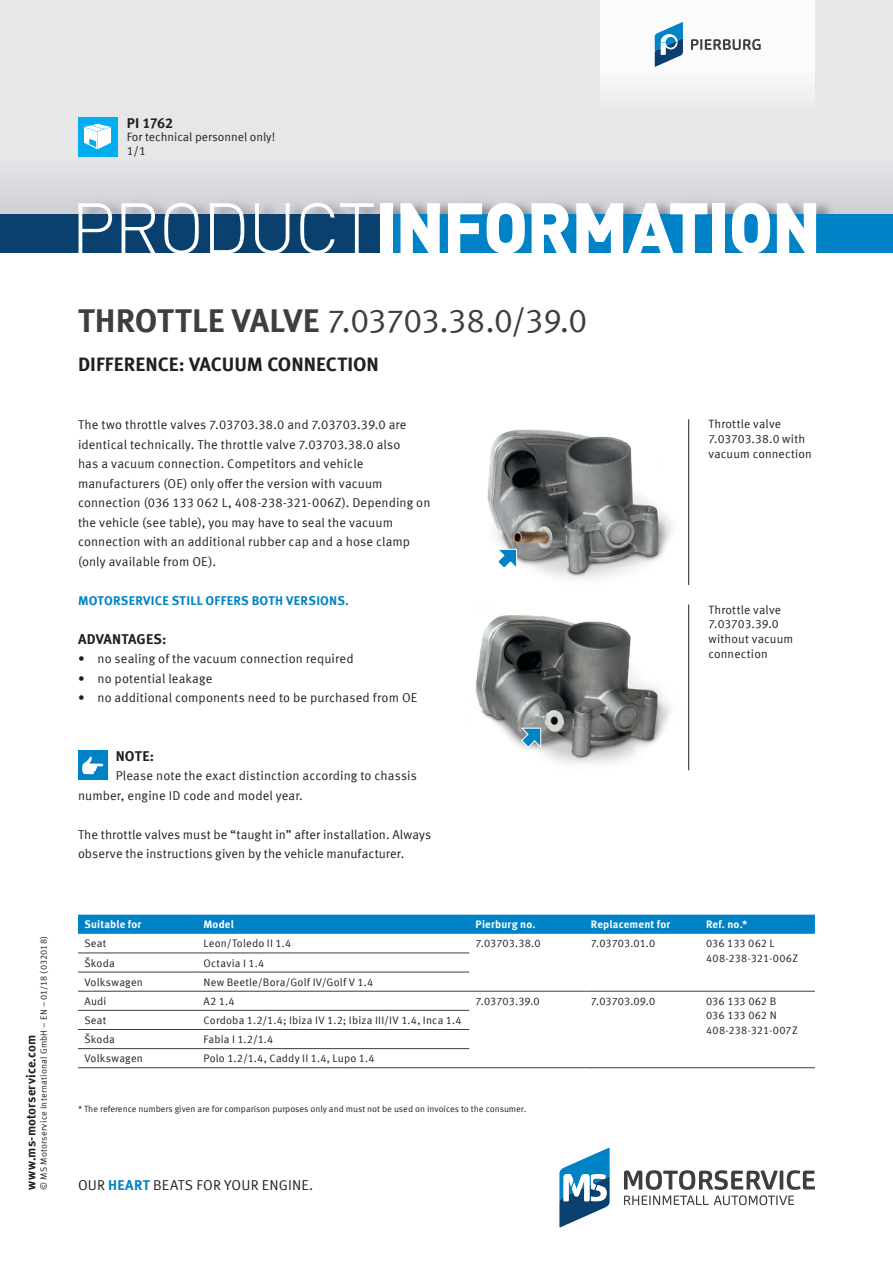
<style>
.page{position:relative;width:893px;height:1263px;background:#fff}
.page>*{position:absolute;margin:0;border:0;box-sizing:border-box;transform-origin:0 0}
.t1{font:900 70.5px "DIN Pro";letter-spacing:-.025em;color:#fff}
.t2{font:33px "Meta Offc Pro Norm";letter-spacing:-.03em;color:#3e3e3f}
.t3{font:700 19.5px "Meta Offc Pro";color:#231f20}
.t4{font:14.25px "Meta Offc Pro Norm";letter-spacing:.01em;color:#231f20}
.t5{font:700 14.25px "Meta Offc Pro";letter-spacing:.005em;color:#231f20}
.t6{font:12.75px/19.5px "Meta Offc Pro Norm";letter-spacing:.01em;color:#231f20}
.t7{font:700 12.75px "Meta Offc Pro";letter-spacing:.015em;color:#0082c7}
.t8{font:700 12.75px "Meta Offc Pro";letter-spacing:.01em;color:#231f20}
.t9{font:12px/14.7px "Meta Offc Pro Norm";letter-spacing:.01em;color:#231f20}
.t10{font:10.8px/14.7px "Meta Offc Pro Norm";letter-spacing:.015em;color:#231f20}
.t11{font:700 10.8px "Meta Offc Pro";letter-spacing:.015em;color:#fff}
.t12{font:9px "Meta Offc Pro Norm";color:#231f20}
.t13{font:9px "Meta Offc Pro Norm";letter-spacing:.02em;color:#231f20}
.s1{font-weight:300}
.s2{font-family:"Meta Offc Pro";font-weight:700}
.s3{font-family:"Meta Offc Pro";font-weight:700;color:#0082c7}
</style>
<div class="page">
<div style="left:0;top:0;width:893px;height:224px;background:#e6e7e9"></div>
<div style="left:0;top:156px;width:893px;height:58px;background:#dcdee0"></div>
<div style="left:80px;top:198px;width:756px;height:16px;background:#231f20;opacity:.4"></div>
<div style="left:78px;top:117px;width:39px;height:39px;background:#00aeef"></div>
<svg style="left:84px;top:124px;width:27px;height:25px"></svg>
<div style="left:0;top:214px;width:893px;height:39px;background:#09406e"></div>
<div style="left:386px;top:214px;width:507px;height:39px;background:#0082c7"></div>
<svg style="left:624px;top:1170px;width:191px;height:35px"></svg>
<svg style="left:559px;top:1148px;width:51px;height:79px"></svg>
<div style="left:600px;top:0;width:215px;height:117px;background:linear-gradient(to bottom,#fff,#edeeef)"></div>
<svg style="left:691px;top:39px;width:70px;height:11px"></svg>
<svg style="left:655px;top:22px;width:28px;height:45px"></svg>
<img style="left:487px;top:429px;width:202px;height:157px">
<img style="left:475px;top:604px;width:214px;height:167px">
<svg style="left:521px;top:728px;width:20px;height:20px"></svg>
<svg style="left:497px;top:549px;width:20px;height:20px"></svg>
<hr style="left:688px;top:419px;width:1px;height:166px;background:#231f20">
<hr style="left:688px;top:605px;width:1px;height:165px;background:#231f20">
<div style="left:78px;top:751px;width:29px;height:29px;background:#0082c7"></div>
<svg style="left:82px;top:757px;width:21px;height:17px"></svg>
<div style="left:78px;top:915px;width:737px;height:19px;background:#0082c7"></div>
<hr style="left:469px;top:1067px;width:115px;height:1px;background:#3e3e3f">
<hr style="left:584px;top:1067px;width:116px;height:1px;background:#3e3e3f">
<hr style="left:700px;top:1067px;width:115px;height:1px;background:#3e3e3f">
<hr style="left:78px;top:953px;width:119px;height:1px;background:#3e3e3f">
<hr style="left:197px;top:953px;width:272px;height:1px;background:#3e3e3f">
<hr style="left:78px;top:972px;width:119px;height:1px;background:#3e3e3f">
<hr style="left:197px;top:972px;width:272px;height:1px;background:#3e3e3f">
<hr style="left:78px;top:991px;width:119px;height:1px;background:#3e3e3f">
<hr style="left:197px;top:991px;width:272px;height:1px;background:#3e3e3f">
<hr style="left:469px;top:991px;width:115px;height:1px;background:#3e3e3f">
<hr style="left:584px;top:991px;width:116px;height:1px;background:#3e3e3f">
<hr style="left:700px;top:991px;width:115px;height:1px;background:#3e3e3f">
<hr style="left:78px;top:1010px;width:119px;height:1px;background:#3e3e3f">
<hr style="left:197px;top:1010px;width:272px;height:1px;background:#3e3e3f">
<hr style="left:78px;top:1029px;width:119px;height:1px;background:#3e3e3f">
<hr style="left:197px;top:1029px;width:272px;height:1px;background:#3e3e3f">
<hr style="left:78px;top:1048px;width:119px;height:1px;background:#3e3e3f">
<hr style="left:197px;top:1048px;width:272px;height:1px;background:#3e3e3f">
<hr style="left:78px;top:1067px;width:119px;height:1px;background:#3e3e3f">
<hr style="left:197px;top:1067px;width:272px;height:1px;background:#3e3e3f">
<p class="t13" style="left:37px;top:1189px;width:255px;rotate:-90deg">© MS Motorservice International GmbH – EN – 01/18 (032018)</p>
<p class="t8" style="left:21px;top:1189px;width:156px;rotate:-90deg">www.ms-motorservice.com</p>
<p class="t5" style="left:127px;top:112px;width:48px">PI 1762</p>
<p class="t9" style="left:127px;top:129px;width:150px">For technical personnel only!</p>
<p class="t9" style="left:127px;top:143px;width:21px">1/1</p>
<h1 class="t1" style="left:71px;top:172px;width:752px"><span class="s1">PRODUCT</span>INFORMATION</h1>
<h2 class="t2" style="left:78px;top:295px;width:511px"><span class="s2">THROTTLE VALVE</span> 7.03703.38.0/39.0</h2>
<h3 class="t3" style="left:78px;top:348px;width:302px">DIFFERENCE: VACUUM CONNECTION</h3>
<p class="t6" style="left:78px;top:414px;width:354px">The two throttle valves 7.03703.38.0 and 7.03703.39.0 are identical technically. The throttle valve 7.03703.38.0 also<br>has a vacuum connection. Competitors and vehicle manufacturers (OE) only offer the version with vacuum connection (036 133 062 L, 408-238-321-006Z). Depending on the vehicle (see table), you may have to seal the vacuum connection with an additional rubber cap and a hose clamp (only available from OE).</p>
<p class="t7" style="left:78px;top:590px;width:272px">MOTORSERVICE STILL OFFERS BOTH VERSIONS.</p>
<p class="t5" style="left:78px;top:627px;width:90px">ADVANTAGES:</p>
<p class="t6" style="left:78px;top:648px;width:277px">• no sealing of the vacuum connection required</p>
<p class="t6" style="left:78px;top:668px;width:136px">• no potential leakage</p>
<p class="t6" style="left:78px;top:687px;width:341px">• no additional components need to be purchased from OE</p>
<p class="t5" style="left:116px;top:744px;width:40px">NOTE:</p>
<p class="t6" style="left:78px;top:765px;width:340px;text-indent:38px">Please note the exact distinction according to chassis number, engine ID code and model year.</p>
<p class="t6" style="left:78px;top:824px;width:355px">The throttle valves must be “taught in” after installation. Always observe the instructions given by the vehicle manufacturer.</p>
<p class="t9" style="left:708px;top:416px;width:105px">Throttle valve<br>7.03703.38.0 with vacuum connection</p>
<p class="t9" style="left:708px;top:601px;width:86px">Throttle valve<br>7.03703.39.0 without vacuum connection</p>
<p class="t11" style="left:84px;top:916px;width:59px">Suitable for</p>
<p class="t11" style="left:203px;top:916px;width:32px">Model</p>
<p class="t11" style="left:476px;top:916px;width:62px">Pierburg no.</p>
<p class="t11" style="left:591px;top:916px;width:81px">Replacement for</p>
<p class="t11" style="left:706px;top:916px;width:43px">Ref. no.*</p>
<p class="t10" style="left:84px;top:936px;width:23px">Seat</p>
<p class="t10" style="left:203px;top:936px;width:89px">Leon/Toledo II 1.4</p>
<p class="t10" style="left:476px;top:936px;width:66px">7.03703.38.0</p>
<p class="t10" style="left:591px;top:936px;width:66px">7.03703.01.0</p>
<p class="t10" style="left:706px;top:936px;width:93px">036 133 062 L<br>408-238-321-006Z</p>
<p class="t10" style="left:84px;top:955px;width:32px">Škoda</p>
<p class="t10" style="left:203px;top:955px;width:62px">Octavia I 1.4</p>
<p class="t10" style="left:84px;top:974px;width:60px">Volkswagen</p>
<p class="t10" style="left:203px;top:974px;width:171px">New Beetle/Bora/Golf IV/Golf V 1.4</p>
<p class="t10" style="left:84px;top:993px;width:24px">Audi</p>
<p class="t10" style="left:203px;top:993px;width:33px">A2 1.4</p>
<p class="t10" style="left:476px;top:993px;width:66px">7.03703.39.0</p>
<p class="t10" style="left:591px;top:993px;width:66px">7.03703.09.0</p>
<p class="t10" style="left:706px;top:993px;width:93px">036 133 062 B<br>036 133 062 N<br>408-238-321-007Z</p>
<p class="t10" style="left:84px;top:1012px;width:23px">Seat</p>
<p class="t10" style="left:203px;top:1012px;width:260px">Cordoba 1.2/1.4; Ibiza IV 1.2; Ibiza III/IV 1.4, Inca 1.4</p>
<p class="t10" style="left:84px;top:1031px;width:32px">Škoda</p>
<p class="t10" style="left:203px;top:1031px;width:72px">Fabia I 1.2/1.4</p>
<p class="t10" style="left:84px;top:1050px;width:60px">Volkswagen</p>
<p class="t10" style="left:203px;top:1050px;width:173px">Polo 1.2/1.4, Caddy II 1.4, Lupo 1.4</p>
<p class="t12" style="left:78px;top:1102px;width:450px">* The reference numbers given are for comparison purposes only and must not be used on invoices to the consumer.</p>
<p class="t4" style="left:78px;top:1174px;width:237px">OUR <span class="s3">HEART</span> BEATS FOR YOUR ENGINE.</p>
</div>
